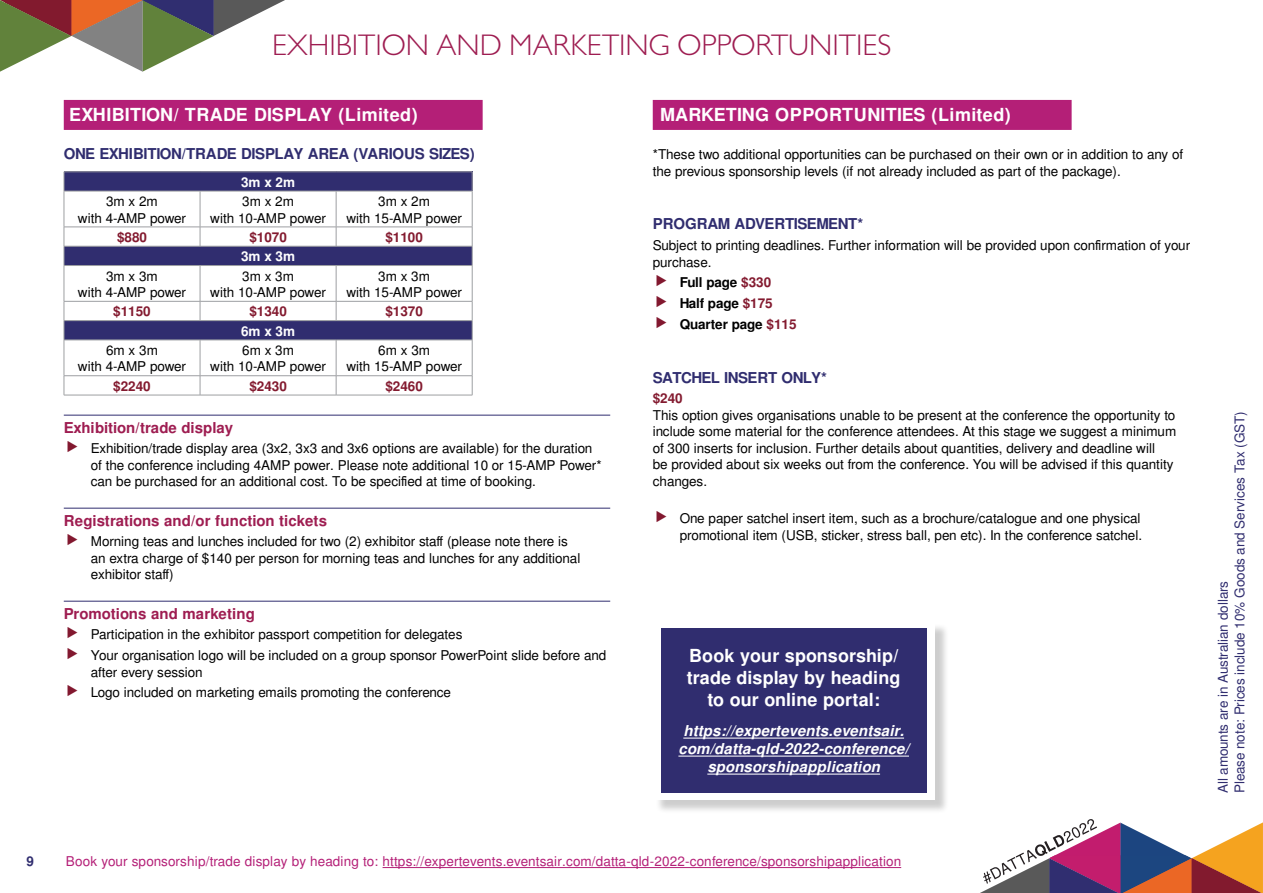
<style>
.page{position:relative;width:1263px;height:893px;background:#fff}
.page>*{position:absolute;margin:0;border:0;box-sizing:border-box;transform-origin:0 0}
.t1{font:300 30px "Gill Sans";color:#9e1d51}
.t2{font:700 18px/21.6px "Free Sans";letter-spacing:.005em;color:#fff;text-align:center}
.t3{font:700 15px "Free Sans";letter-spacing:-.03em;color:#302d6f}
.t4{font:italic 700 15px/18px "Free Sans";letter-spacing:.01em;color:#fff;text-align:center}
.t5{font:700 15px "Free Sans";color:#9e1d51}
.t6{font:13.5px/16.5px "Free Sans";color:#000;text-align:center}
.t7{font:13.5px "Free Sans";letter-spacing:.005em;color:#b41f77}
.t8{font:13.5px/16.5px "Free Sans";letter-spacing:-.005em;color:#302d6f}
.t9{font:700 13.5px "Free Sans";color:#831a2f}
.t10{font:700 13.5px/20.7px "Free Sans";letter-spacing:-.01em;color:#000}
.t11{font:700 13.5px "Free Sans";color:#fff}
.t12{font:700 13.5px "Free Sans";color:#302d6f}
.s1{color:#831a2f}
</style>
<div class="page">
<hr style="left:383px;top:867px;width:518px;height:1px;background:#b41f77">
<svg style="left:980px;top:819px;width:283px;height:74px"></svg>
<svg style="left:0;top:0;width:285px;height:72px"></svg>
<div style="left:64px;top:100px;width:419px;height:30px;background:#b41f77"></div>
<hr style="left:64px;top:415px;width:546px;height:1px;background:#302d6f">
<hr style="left:64px;top:508px;width:546px;height:1px;background:#302d6f">
<hr style="left:64px;top:601px;width:546px;height:1px;background:#302d6f">
<div style="left:653px;top:100px;width:418px;height:30px;background:#b41f77"></div>
<div style="left:64px;top:172px;width:408px;height:19px;background:#302d6f"></div>
<hr style="left:64px;top:172px;width:136px;height:1px;background:#9d9fa2">
<svg style="left:64px;top:172px;width:1px;height:19px"></svg>
<hr style="left:200px;top:172px;width:136px;height:1px;background:#9d9fa2">
<hr style="left:336px;top:172px;width:136px;height:1px;background:#9d9fa2">
<svg style="left:472px;top:172px;width:1px;height:19px"></svg>
<hr style="left:64px;top:191px;width:136px;height:1px;background:#9d9fa2">
<hr style="left:64px;top:191px;width:1px;height:36px;background:#9d9fa2">
<hr style="left:200px;top:191px;width:136px;height:1px;background:#9d9fa2">
<hr style="left:200px;top:191px;width:1px;height:36px;background:#9d9fa2">
<hr style="left:336px;top:191px;width:136px;height:1px;background:#9d9fa2">
<hr style="left:336px;top:191px;width:1px;height:36px;background:#9d9fa2">
<hr style="left:472px;top:191px;width:1px;height:36px;background:#9d9fa2">
<hr style="left:64px;top:340px;width:1px;height:36px;background:#9d9fa2">
<hr style="left:200px;top:340px;width:1px;height:36px;background:#9d9fa2">
<hr style="left:336px;top:340px;width:1px;height:36px;background:#9d9fa2">
<hr style="left:472px;top:340px;width:1px;height:36px;background:#9d9fa2">
<hr style="left:64px;top:375px;width:136px;height:1px;background:#9d9fa2">
<svg style="left:64px;top:376px;width:1px;height:19px"></svg>
<hr style="left:200px;top:375px;width:136px;height:1px;background:#9d9fa2">
<svg style="left:200px;top:376px;width:1px;height:19px"></svg>
<hr style="left:336px;top:375px;width:136px;height:1px;background:#9d9fa2">
<svg style="left:336px;top:376px;width:1px;height:19px"></svg>
<svg style="left:472px;top:376px;width:1px;height:19px"></svg>
<hr style="left:64px;top:395px;width:136px;height:1px;background:#9d9fa2">
<hr style="left:200px;top:395px;width:136px;height:1px;background:#9d9fa2">
<hr style="left:336px;top:395px;width:136px;height:1px;background:#9d9fa2">
<svg style="left:64px;top:227px;width:409px;height:113px"></svg>
<hr style="left:64px;top:340px;width:136px;height:1px;background:#9d9fa2">
<hr style="left:200px;top:340px;width:136px;height:1px;background:#9d9fa2">
<hr style="left:336px;top:340px;width:136px;height:1px;background:#9d9fa2">
<div style="left:655px;top:623px;width:294px;height:191px;background:#000;opacity:.2"></div>
<div style="left:653px;top:621px;width:282px;height:179px;background:#fff"></div>
<div style="left:661px;top:628px;width:265px;height:164px;background:#302d6f"></div>
<hr style="left:683px;top:738px;width:221px;height:1px;background:#fff">
<hr style="left:678px;top:756px;width:231px;height:1px;background:#fff">
<hr style="left:707px;top:774px;width:173px;height:1px;background:#fff">
<h1 class="t1" style="left:272px;top:27px;width:621px">EXHIBITION AND MARKETING OPPORTUNITIES</h1>
<h2 class="t2" style="left:69px;top:105px;width:350px">EXHIBITION/ TRADE DISPLAY (Limited)</h2>
<p class="t3" style="left:64px;top:143px;width:412px">ONE EXHIBITION/TRADE DISPLAY AREA (VARIOUS SIZES)</p>
<p class="t11" style="left:241px;top:172px;width:56px">3m x 2m</p>
<p class="t6" style="left:78px;top:194px;width:110px">3m x 2m<br>with 4-AMP power</p>
<p class="t6" style="left:210px;top:194px;width:117px">3m x 2m<br>with 10-AMP power</p>
<p class="t6" style="left:346px;top:194px;width:117px">3m x 2m<br>with 15-AMP power</p>
<p class="t9" style="left:117px;top:227px;width:32px">$880</p>
<p class="t9" style="left:249px;top:227px;width:39px">$1070</p>
<p class="t9" style="left:385px;top:227px;width:39px">$1100</p>
<p class="t11" style="left:241px;top:247px;width:56px">3m x 3m</p>
<p class="t6" style="left:78px;top:268px;width:110px">3m x 3m<br>with 4-AMP power</p>
<p class="t6" style="left:210px;top:268px;width:117px">3m x 3m<br>with 10-AMP power</p>
<p class="t6" style="left:346px;top:268px;width:117px">3m x 3m<br>with 15-AMP power</p>
<p class="t9" style="left:113px;top:302px;width:39px">$1150</p>
<p class="t9" style="left:249px;top:302px;width:39px">$1340</p>
<p class="t9" style="left:385px;top:302px;width:39px">$1370</p>
<p class="t11" style="left:241px;top:321px;width:56px">6m x 3m</p>
<p class="t6" style="left:78px;top:343px;width:110px">6m x 3m<br>with 4-AMP power</p>
<p class="t6" style="left:210px;top:343px;width:117px">6m x 3m<br>with 10-AMP power</p>
<p class="t6" style="left:346px;top:343px;width:117px">6m x 3m<br>with 15-AMP power</p>
<p class="t9" style="left:113px;top:376px;width:39px">$2240</p>
<p class="t9" style="left:249px;top:376px;width:39px">$2430</p>
<p class="t9" style="left:385px;top:376px;width:39px">$2460</p>
<p class="t5" style="left:64px;top:416px;width:171px">Exhibition/trade display</p>
<p class="t6" style="left:91px;top:441px;width:512px;text-align:left">Exhibition/trade display area (3x2, 3x3 and 3x6 options are available) for the duration of the conference including 4AMP power. Please note additional 10 or 15-AMP Power* can be purchased for an additional cost. To be specified at time of booking.</p>
<p class="t5" style="left:64px;top:509px;width:265px">Registrations and/or function tickets</p>
<p class="t6" style="left:91px;top:534px;width:491px;text-align:left">Morning teas and lunches included for two (2) exhibitor staff (please note there is an extra charge of $140 per person for morning teas and lunches for any additional exhibitor staff)</p>
<p class="t5" style="left:64px;top:602px;width:193px">Promotions and marketing</p>
<p class="t6" style="left:91px;top:625px;width:517px;line-height:20.7px;text-align:left">Participation in the exhibitor passport competition for delegates<br>Your organisation logo will be included on a group sponsor PowerPoint slide before and</p>
<p class="t6" style="left:91px;top:662px;width:362px;line-height:20.7px;text-align:left">after every session<br>Logo included on marketing emails promoting the conference</p>
<h2 class="t2" style="left:660px;top:105px;width:352px">MARKETING OPPORTUNITIES (Limited)</h2>
<p class="t6" style="left:653px;top:147px;width:532px;text-align:left">*These two additional opportunities can be purchased on their own or in addition to any of the previous sponsorship levels (if not already included as part of the package).</p>
<p class="t3" style="left:653px;top:213px;width:212px">PROGRAM ADVERTISEMENT*</p>
<p class="t6" style="left:653px;top:238px;width:539px;text-align:left">Subject to printing deadlines. Further information will be provided upon confirmation of your purchase.</p>
<p class="t10" style="left:680px;top:273px;width:118px">Full page <span class="s1">$330<br></span>Half page <span class="s1">$175<br></span>Quarter page <span class="s1">$115</span></p>
<p class="t3" style="left:653px;top:367px;width:176px">SATCHEL INSERT ONLY*</p>
<p class="t9" style="left:653px;top:389px;width:32px">$240</p>
<p class="t6" style="left:653px;top:408px;width:525px;text-align:left">This option gives organisations unable to be present at the conference the opportunity to include some material for the conference attendees. At this stage we suggest a minimum of 300 inserts for inclusion. Further details about quantities, delivery and deadline will<br>be provided about six weeks out from the conference. You will be advised if this quantity changes.</p>
<p class="t6" style="left:680px;top:511px;width:464px;text-align:left">One paper satchel insert item, such as a brochure/catalogue and one physical promotional item (USB, sticker, stress ball, pen etc). In the conference satchel.</p>
<h2 class="t2" style="left:687px;top:646px;width:215px">Book your sponsorship/ trade display by heading to our online portal:</h2>
<p class="t4" style="left:678px;top:722px;width:232px">https://expertevents.eventsair. com/datta-qld-2022-conference/ sponsorshipapplication</p>
<p class="t12" style="left:27px;top:851px;width:9px">9</p>
<p class="t7" style="left:66px;top:851px;width:837px">Book your sponsorship/trade display by heading to: https://expertevents.eventsair.com/datta-qld-2022-conference/sponsorshipapplication</p>
<p class="t8" style="left:1216px;top:793px;width:383px;rotate:-90deg">All amounts are in Australian dollars<br>Please note: Prices include 10% Goods and Services Tax (GST)</p>
</div>
